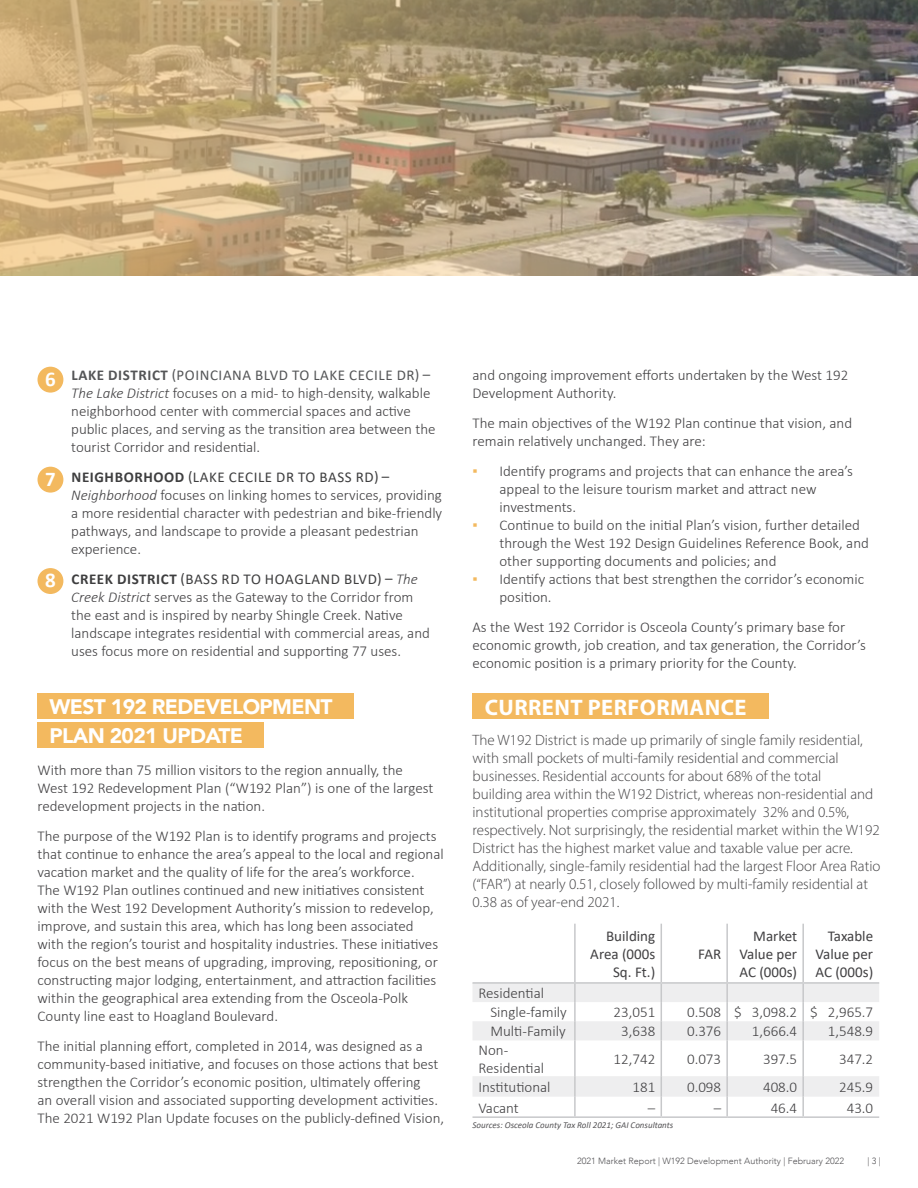
<style>
.page{position:relative;width:918px;height:1188px;background:#fff}
.page>*{position:absolute;margin:0;border:0;box-sizing:border-box;transform-origin:0 0}
.t1{font:700 22.5px "Myriad Pro";letter-spacing:.02em;color:#fff}
.W192_Header{font:900 21px "Avenir";letter-spacing:-.03em;color:#fff}
.Sub_Heading{font:700 21px "Calibri";color:#fff}
.Sub_Heading-2{font:300 15px/18px "Calibri";color:#414042}
.Sub_Heading-3{font:300 15px/18px "Myriad Pro";color:#414042}
.t2{font:15px/18px "Calibri";color:#414042;text-align:justify}
.t3{font:300 9px "Avenir";color:#545355}
.B1_-_Body{font:italic 9px "Calibri";color:#545355}
.s1{font-weight:700;color:#545557}
.s2{font-weight:400;color:#545557}
.s3{font-style:italic}
.s4{font-weight:700;color:#3e3e3f}
.s5{font-weight:400;color:#3e3e3f}
.s6{font-family:"Arial Narrow";font-weight:400;color:#f3b95f}
</style>
<div class="page">
<img style="left:0;top:0;width:918px;height:276px">
<div style="left:38px;top:693px;width:316px;height:26px;background:#f3b95f"></div>
<hr style="left:574px;top:924px;width:2px;height:58px;background:#c7c8ca">
<hr style="left:661px;top:924px;width:1px;height:58px;background:#c7c8ca">
<hr style="left:726px;top:924px;width:2px;height:58px;background:#c7c8ca">
<hr style="left:802px;top:924px;width:2px;height:58px;background:#c7c8ca">
<hr style="left:472px;top:982px;width:103px;height:2px;background:#c7c8ca">
<hr style="left:575px;top:982px;width:86px;height:2px;background:#c7c8ca">
<hr style="left:661px;top:982px;width:66px;height:2px;background:#c7c8ca">
<hr style="left:727px;top:982px;width:76px;height:2px;background:#c7c8ca">
<hr style="left:803px;top:982px;width:76px;height:2px;background:#c7c8ca">
<svg style="left:472px;top:983px;width:407px;height:57px"></svg>
<hr style="left:574px;top:1040px;width:2px;height:36px;background:#c7c8ca">
<hr style="left:661px;top:1040px;width:1px;height:36px;background:#c7c8ca">
<hr style="left:726px;top:1040px;width:2px;height:36px;background:#c7c8ca">
<hr style="left:802px;top:1040px;width:2px;height:36px;background:#c7c8ca">
<svg style="left:473px;top:1076px;width:406px;height:40px"></svg>
<hr style="left:472px;top:1116px;width:103px;height:2px;background:#c7c8ca">
<hr style="left:575px;top:1116px;width:86px;height:2px;background:#c7c8ca">
<hr style="left:661px;top:1116px;width:66px;height:2px;background:#c7c8ca">
<hr style="left:727px;top:1116px;width:76px;height:2px;background:#c7c8ca">
<hr style="left:803px;top:1116px;width:76px;height:2px;background:#c7c8ca">
<div style="left:472px;top:693px;width:298px;height:26px;background:#f3b95f"></div>
<div style="left:37px;top:367px;width:26px;height:26px;background:#f3b95f;border-radius:50%"></div>
<div style="left:37px;top:467px;width:26px;height:26px;background:#f3b95f;border-radius:50%"></div>
<div style="left:37px;top:568px;width:26px;height:26px;background:#f3b95f;border-radius:50%"></div>
<div style="left:38px;top:722px;width:226px;height:26px;background:#f3b95f"></div>
<p class="Sub_Heading" style="left:45px;top:364px;width:12px">6</p>
<p class="Sub_Heading" style="left:45px;top:464px;width:12px">7</p>
<p class="Sub_Heading" style="left:45px;top:566px;width:12px">8</p>
<p class="Sub_Heading-2" style="left:71px;top:366px;width:366px"><span class="s1">LAKE DISTRICT</span> <span class="s2">(POINCIANA BLVD TO LAKE CECILE DR) – </span><span class="s3">The Lake District</span> focuses on a mid- to high-density, walkable neighborhood center with commercial spaces and active public places, and serving as the transition area between the tourist Corridor and residential.</p>
<p class="Sub_Heading-2" style="left:71px;top:468px;width:373px"><span class="s4">NEIGHBORHOOD</span> <span class="s5">(LAKE CECILE DR TO BASS RD) – </span><span class="s3">Neighborhood</span> focuses on linking homes to services, providing a more residential character with pedestrian and bike-friendly pathways, and landscape to provide a pleasant pedestrian experience.</p>
<p class="Sub_Heading-2" style="left:71px;top:570px;width:360px"><span class="s4">CREEK DISTRICT</span> <span class="s5">(BASS RD TO HOAGLAND BLVD) –</span> <span class="s3">The Creek District</span> serves as the Gateway to the Corridor from the east and is inspired by nearby Shingle Creek. Native landscape integrates residential with commercial areas, and uses focus more on residential and supporting 77 uses.</p>
<p class="W192_Header" style="left:50px;top:689px;width:285px">WEST 192 REDEVELOPMENT</p>
<p class="W192_Header" style="left:50px;top:718px;width:195px">PLAN 2021 UPDATE</p>
<p class="Sub_Heading-2" style="left:38px;top:761px;width:397px">With more than 75 million visitors to the region annually, the<br>West 192 Redevelopment Plan (“W192 Plan”) is one of the largest redevelopment projects in the nation.</p>
<p class="Sub_Heading-2" style="left:38px;top:827px;width:408px">The purpose of the W192 Plan is to identify programs and projects that continue to enhance the area’s appeal to the local and regional vacation market and the quality of life for the area’s workforce.<br>The W192 Plan outlines continued and new initiatives consistent with the West 192 Development Authority’s mission to redevelop, improve, and sustain this area, which has long been associated with the region’s tourist and hospitality industries. These initiatives focus on the best means of upgrading, improving, repositioning, or constructing major lodging, entertainment, and attraction facilities within the geographical area extending from the Osceola-Polk County line east to Hoagland Boulevard.</p>
<p class="Sub_Heading-2" style="left:38px;top:1037px;width:408px">The initial planning effort, completed in 2014, was designed as a community-based initiative, and focuses on those actions that best strengthen the Corridor’s economic position, ultimately offering<br>an overall vision and associated supporting development activities.<br>The 2021 W192 Plan Update focuses on the publicly-defined Vision,</p>
<p class="Sub_Heading-2" style="left:472px;top:366px;width:377px">and ongoing improvement efforts undertaken by the West 192<br>Development Authority.</p>
<p class="Sub_Heading-2" style="left:472px;top:414px;width:381px">The main objectives of the W192 Plan continue that vision, and remain relatively unchanged. They are:</p>
<p class="Sub_Heading-2" style="left:500px;top:462px;width:355px;text-indent:-27px"><span class="s6">▪</span> Identify programs and projects that can enhance the area’s appeal to the leisure tourism market and attract new investments.</p>
<p class="Sub_Heading-2" style="left:500px;top:516px;width:371px;text-indent:-27px"><span class="s6">▪</span> Continue to build on the initial Plan’s vision, further detailed through the West 192 Design Guidelines Reference Book, and other supporting documents and policies; and</p>
<p class="Sub_Heading-2" style="left:500px;top:570px;width:366px;text-indent:-27px"><span class="s6">▪</span> Identify actions that best strengthen the corridor’s economic position.</p>
<p class="Sub_Heading-2" style="left:472px;top:618px;width:395px">As the West 192 Corridor is Osceola County’s primary base for economic growth, job creation, and tax generation, the Corridor’s economic position is a primary priority for the County.</p>
<p class="t1" style="left:485px;top:692px;width:263px">CURRENT PERFORMANCE</p>
<p class="Sub_Heading-3" style="left:472px;top:731px;width:410px">The W192 District is made up primarily of single family residential, with small pockets of multi-family residential and commercial businesses. Residential accounts for about 68% of the total<br>building area within the W192 District, whereas non-residential and institutional properties comprise approximately 32% and 0.5%, respectively. Not surprisingly, the residential market within the W192<br>District has the highest market value and taxable value per acre.<br>Additionally, single-family residential had the largest Floor Area Ratio (“FAR”) at nearly 0.51, closely followed by multi-family residential at 0.38 as of year-end 2021.</p>
<p class="t2" style="left:590px;top:927px;width:66px;text-align:right">Building<br>Area (000s<br>Sq. Ft.)</p>
<p class="t2" style="left:698px;top:945px;width:24px">FAR</p>
<p class="t2" style="left:739px;top:927px;width:59px;text-indent:14px">Market Value per AC (000s)</p>
<p class="t2" style="left:815px;top:927px;width:59px;text-indent:12px">Taxable Value per AC (000s)</p>
<p class="Sub_Heading-2" style="left:478px;top:984px;width:67px">Residential</p>
<p class="Sub_Heading-2" style="left:490px;top:1003px;width:78px">Single-family</p>
<p class="Sub_Heading-2" style="left:614px;top:1003px;width:43px">23,051</p>
<p class="Sub_Heading-2" style="left:687px;top:1003px;width:36px">0.508</p>
<p class="Sub_Heading-2" style="left:734px;top:1003px;width:65px">$ 3,098.2</p>
<p class="Sub_Heading-2" style="left:810px;top:1003px;width:65px">$ 2,965.7</p>
<p class="Sub_Heading-2" style="left:491px;top:1022px;width:77px">Multi-Family</p>
<p class="Sub_Heading-2" style="left:621px;top:1022px;width:36px">3,638</p>
<p class="Sub_Heading-2" style="left:687px;top:1022px;width:36px">0.376</p>
<p class="Sub_Heading-2" style="left:752px;top:1022px;width:47px">1,666.4</p>
<p class="Sub_Heading-2" style="left:828px;top:1022px;width:47px">1,548.9</p>
<p class="Sub_Heading-2" style="left:479px;top:1041px;width:67px">Non-<br>Residential</p>
<p class="Sub_Heading-2" style="left:614px;top:1050px;width:43px">12,742</p>
<p class="Sub_Heading-2" style="left:687px;top:1050px;width:36px">0.073</p>
<p class="Sub_Heading-2" style="left:763px;top:1050px;width:36px">397.5</p>
<p class="Sub_Heading-2" style="left:839px;top:1050px;width:36px">347.2</p>
<p class="Sub_Heading-2" style="left:479px;top:1078px;width:74px">Institutional</p>
<p class="Sub_Heading-2" style="left:632px;top:1078px;width:24px">181</p>
<p class="Sub_Heading-2" style="left:687px;top:1078px;width:36px">0.098</p>
<p class="Sub_Heading-2" style="left:763px;top:1078px;width:36px">408.0</p>
<p class="Sub_Heading-2" style="left:839px;top:1078px;width:36px">245.9</p>
<p class="Sub_Heading-2" style="left:479px;top:1098px;width:42px">Vacant</p>
<p class="Sub_Heading-2" style="left:648px;top:1098px;width:9px">–</p>
<p class="Sub_Heading-2" style="left:714px;top:1098px;width:9px">–</p>
<p class="Sub_Heading-2" style="left:771px;top:1098px;width:28px">46.4</p>
<p class="Sub_Heading-2" style="left:847px;top:1098px;width:28px">43.0</p>
<p class="B1_-_Body" style="left:472px;top:1118px;width:202px">Sources: Osceola County Tax Roll 2021; GAI Consultants</p>
<p class="t3" style="left:577px;top:1156px;width:268px">2021 Market Report | W192 Development Authority | February 2022</p>
<p class="t3" style="left:868px;top:1156px;width:15px">| 3 |</p>
</div>
